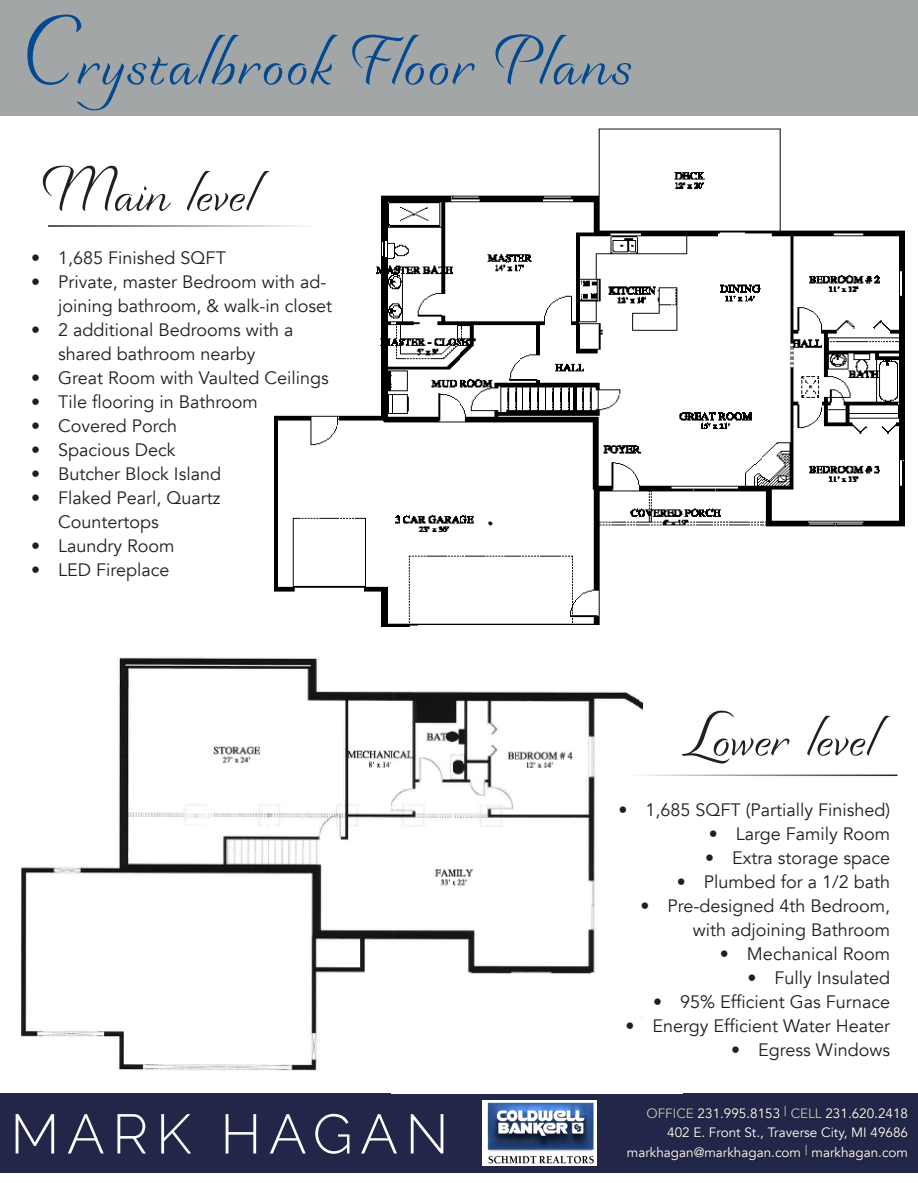
<style>
.page{position:relative;width:918px;height:1188px;background:#fff}
.page>*{position:absolute;margin:0;border:0;box-sizing:border-box;transform-origin:0 0}
.t1{font:italic 75px "Recherche";color:#014990}
.t2{font:italic 60px "Recherche";color:#231f20}
.t3{font:300 55.5px "Raleway";letter-spacing:.14em;color:#fff}
.t4{font:18px/24px "Avenir";color:#231f20}
.t5{font:13.5px "Avenir";color:#fff}
.s1{font-size:105px}
.s2{font-size:67.5px}
.s3{color:#c7c8ca}
</style>
<div class="page">
<div style="left:0;top:1094px;width:918px;height:79px;background:#222648"></div>
<img style="left:483px;top:1101px;width:114px;height:65px">
<div style="left:627px;top:1105px;width:283px;height:58px;background:#231f20;opacity:.75"></div>
<img style="left:274px;top:129px;width:631px;height:498px">
<img style="left:21px;top:657px;width:622px;height:414px">
<div style="left:0;top:0;width:918px;height:115px;background:#a3a6a7"></div>
<div style="left:418px;top:625px;width:203px;height:39px;background:#fff"></div>
<div style="left:248px;top:121px;width:268px;height:57px;background:#fff"></div>
<div style="left:624px;top:537px;width:284px;height:76px;background:#fff"></div>
<div style="left:391px;top:1025px;width:292px;height:69px;background:#fff"></div>
<hr style="left:48px;top:225px;width:268px;height:2px;background:#231f20">
<hr style="left:629px;top:775px;width:268px;height:1px;background:#231f20">
<p class="t1" style="left:34px;top:15px;width:636px"><span class="s1">C</span>rystalbrookFloorPlans</p>
<p class="t2" style="left:50px;top:155px;width:245px"><span class="s2">M</span>ainlevel</p>
<p class="t4" style="left:31px;top:246px;width:196px">• 1,685 Finished SQFT</p>
<p class="t4" style="left:58px;top:270px;width:275px;text-indent:-27px">• Private, master Bedroom with ad&shy;joining bathroom, &amp; walk-in closet</p>
<p class="t4" style="left:58px;top:318px;width:237px;text-indent:-27px">• 2 additional Bedrooms with a shared bathroom nearby</p>
<p class="t4" style="left:31px;top:366px;width:299px">• Great Room with Vaulted Ceilings</p>
<p class="t4" style="left:31px;top:390px;width:228px">• Tile flooring in Bathroom</p>
<p class="t4" style="left:31px;top:414px;width:148px">• Covered Porch</p>
<p class="t4" style="left:31px;top:438px;width:146px">• Spacious Deck</p>
<p class="t4" style="left:31px;top:462px;width:191px">• Butcher Block Island</p>
<p class="t4" style="left:58px;top:486px;width:164px;text-indent:-27px">• Flaked Pearl, Quartz<br>Countertops</p>
<p class="t4" style="left:31px;top:534px;width:145px">• Laundry Room</p>
<p class="t4" style="left:31px;top:558px;width:140px">• LED Fireplace</p>
<h3 class="t3" style="left:10px;top:1102px;width:440px">MARK HAGAN</h3>
<p class="t2" style="left:682px;top:700px;width:232px"><span class="s2">L</span>owerlevel</p>
<p class="t4" style="left:618px;top:798px;width:273px">• 1,685 SQFT (Partially Finished)</p>
<p class="t4" style="left:709px;top:822px;width:183px">• Large Family Room</p>
<p class="t4" style="left:705px;top:846px;width:186px">• Extra storage space</p>
<p class="t4" style="left:677px;top:870px;width:215px">• Plumbed for a 1/2 bath</p>
<p class="t4" style="left:640px;top:894px;width:251px;text-align:right">• Pre-designed 4th Bedroom, with adjoining Bathroom</p>
<p class="t4" style="left:720px;top:942px;width:172px">• Mechanical Room</p>
<p class="t4" style="left:748px;top:966px;width:144px">• Fully Insulated</p>
<p class="t4" style="left:653px;top:990px;width:239px">• 95% Efficient Gas Furnace</p>
<p class="t4" style="left:625px;top:1014px;width:266px">• Energy Efficient Water Heater</p>
<p class="t4" style="left:731px;top:1038px;width:160px">• Egress Windows</p>
<p class="t5" style="left:647px;top:1105px;width:263px"><span class="s3">OFFICE</span> 231.995.8153 <span class="s3">| CELL</span> 231.620.2418</p>
<p class="t5" style="left:667px;top:1125px;width:242px">402 E. Front St., Traverse City, MI 49686</p>
<p class="t5" style="left:627px;top:1144px;width:283px">markhagan@markhagan.com <span class="s3">|</span> markhagan.com</p>
</div>
